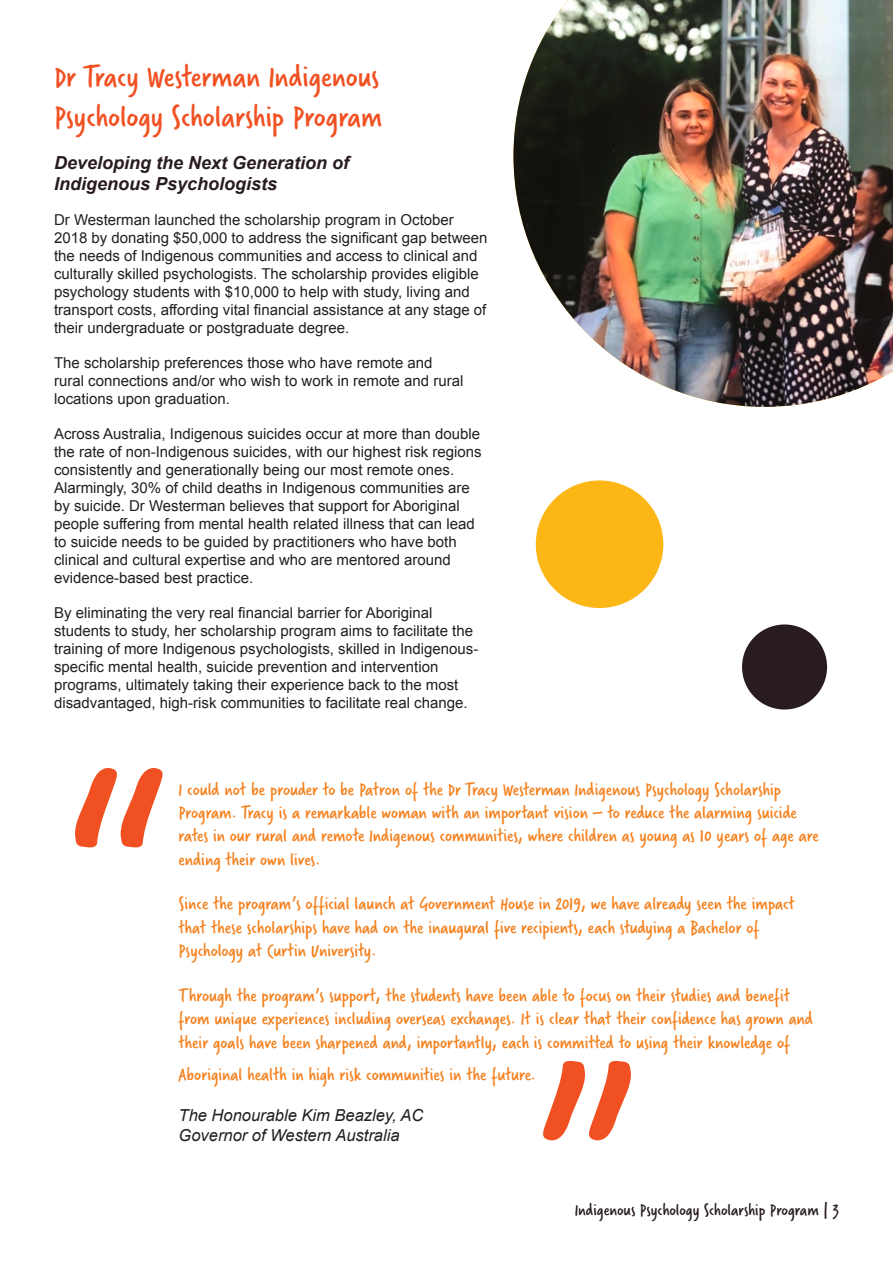
<style>
.page{position:relative;width:893px;height:1263px;background:#fff}
.page>*{position:absolute;margin:0;border:0;box-sizing:border-box;transform-origin:0 0}
.t1{font:270px "Verveine W01";color:#f15122}
.t2{font:33px/39.6px "Verveine W01";color:#f15122}
.t3{font:19.5px/23.4px "Verveine W01";color:#f58220}
.t4{font:italic 700 18px/21.6px "Arial";color:#281c1e}
.t5{font:18px "Verveine W01";color:#281c1e}
.t6{font:italic 16.5px "Arial";color:#231f20}
.t7{font:15px/18px "Arial";color:#231f20}
</style>
<div class="page">
<img style="left:513px;top:0;width:380px;height:407px">
<div style="left:536px;top:480px;width:127px;height:128px;background:#fcb615;border-radius:50%"></div>
<div style="left:742px;top:624px;width:85px;height:85px;background:#281c1e;border-radius:50%"></div>
<p class="t2" style="left:54px;top:57px;width:330px">Dr Tracy Westerman Indigenous<br>Psychology Scholarship Program</p>
<p class="t4" style="left:54px;top:152px;width:297px">Developing the Next Generation of<br>Indigenous Psychologists</p>
<p class="t7" style="left:54px;top:211px;width:435px">Dr Westerman launched the scholarship program in October 2018 by donating $50,000 to address the significant gap between the needs of Indigenous communities and access to clinical and culturally skilled psychologists. The scholarship provides eligible psychology students with $10,000 to help with study, living and transport costs, affording vital financial assistance at any stage of their undergraduate or postgraduate degree.</p>
<p class="t7" style="left:54px;top:354px;width:411px">The scholarship preferences those who have remote and rural connections and/or who wish to work in remote and rural locations upon graduation.</p>
<p class="t7" style="left:54px;top:425px;width:429px">Across Australia, Indigenous suicides occur at more than double the rate of non-Indigenous suicides, with our highest risk regions consistently and generationally being our most remote ones.<br>Alarmingly, 30% of child deaths in Indigenous communities are by suicide. Dr Westerman believes that support for Aboriginal people suffering from mental health related illness that can lead to suicide needs to be guided by practitioners who have both clinical and cultural expertise and who are mentored around evidence-based best practice.</p>
<p class="t7" style="left:54px;top:604px;width:426px">By eliminating the very real financial barrier for Aboriginal students to study, her scholarship program aims to facilitate the training of more Indigenous psychologists, skilled in Indigenous&shy;specific mental health, suicide prevention and intervention programs, ultimately taking their experience back to the most disadvantaged, high-risk communities to facilitate real change.</p>
<p class="t1" style="left:54px;top:691px;width:111px">“</p>
<p class="t3" style="left:179px;top:777px;width:642px">I could not be prouder to be Patron of the Dr Tracy Westerman Indigenous Psychology Scholarship Program. Tracy is a remarkable woman with an important vision – to reduce the alarming suicide rates in our rural and remote Indigenous communities, where children as young as 10 years of age are ending their own lives.</p>
<p class="t3" style="left:179px;top:892px;width:618px">Since the program’s official launch at Government House in 2019, we have already seen the impact that these scholarships have had on the inaugural five recipients, each studying a Bachelor of<br>Psychology at Curtin University.</p>
<p class="t3" style="left:179px;top:984px;width:636px">Through the program’s support, the students have been able to focus on their studies and benefit from unique experiences including overseas exchanges. It is clear that their confidence has grown and their goals have been sharpened and, importantly, each is committed to using their knowledge of</p>
<p class="t3" style="left:179px;top:1063px;width:359px">Aboriginal health in high risk communities in the future.</p>
<p class="t6" style="left:179px;top:1105px;width:246px">The Honourable Kim Beazley, AC</p>
<p class="t6" style="left:179px;top:1124px;width:222px">Governor of Western Australia</p>
<p class="t1" style="left:525px;top:984px;width:111px">”</p>
<p class="t5" style="left:575px;top:1197px;width:266px">Indigenous Psychology Scholarship Program | 3</p>
</div>
